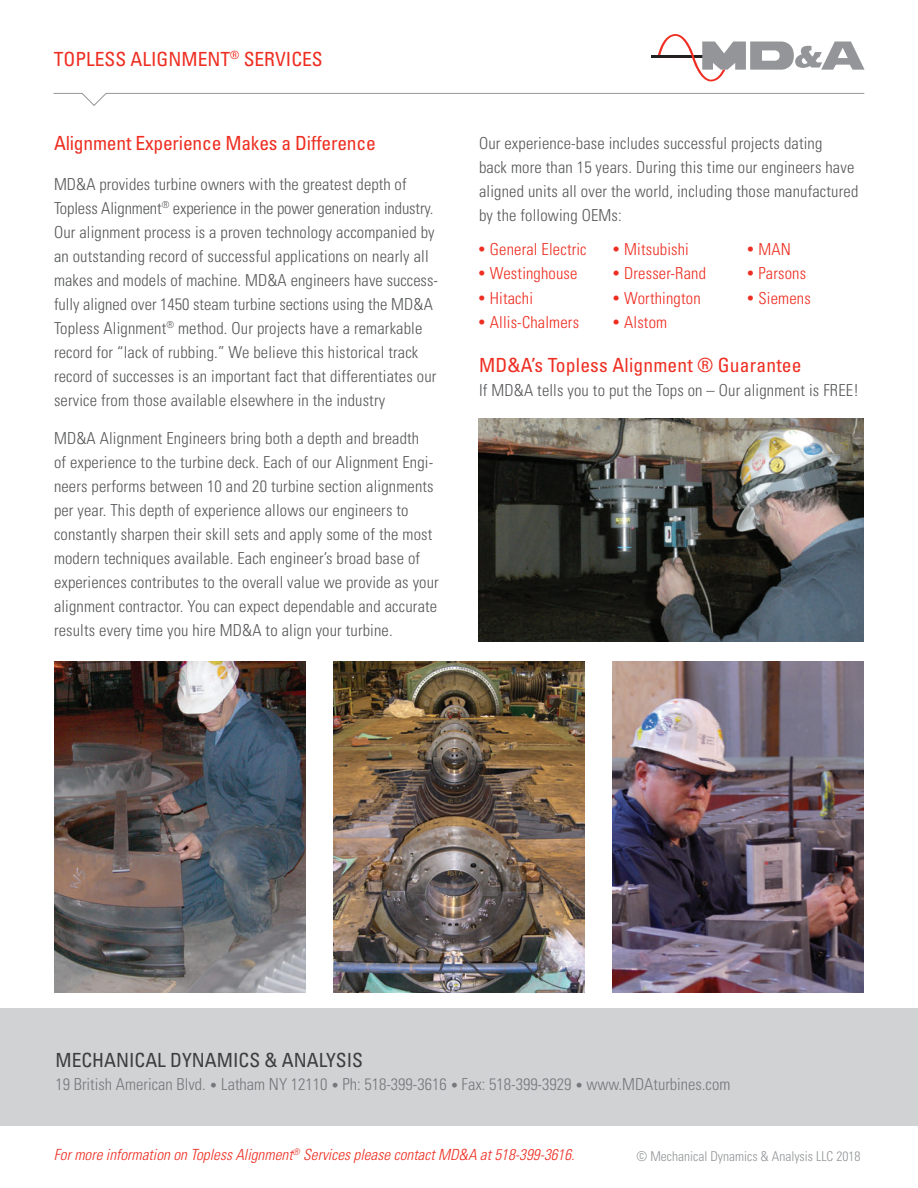
<style>
.page{position:relative;width:918px;height:1188px;background:#fff}
.page>*{position:absolute;margin:0;border:0;box-sizing:border-box;transform-origin:0 0}
.column_headings{font:condensed 19.5px "Univers";color:#ee2e22}
.t1{font:condensed 19.5px "Univers";color:#3e3e3f}
.t2{font:300 condensed 16.5px/24px "Univers";letter-spacing:.01em;color:#57585a}
.t3{font:300 condensed 16.5px "Univers";letter-spacing:.01em;color:#ee2e22}
.t4{font:300 condensed 16.5px "Univers";color:#76787b}
.t5{font:italic 300 condensed 15.3px "Univers";color:#ee2e22}
.t6{font:300 condensed 13.5px "Univers";color:#939598}
.s1{font-weight:400}
.s2{font-size:13.5px}
</style>
<div class="page">
<div style="left:0;top:1009px;width:918px;height:117px;background:#d1d2d4"></div>
<svg style="left:53px;top:93px;width:812px;height:13px"></svg>
<hr style="left:651px;top:55px;width:60px;height:3px;background:#231f20">
<svg style="left:658px;top:34px;width:207px;height:48px"></svg>
<img style="left:333px;top:662px;width:252px;height:330px">
<img style="left:479px;top:418px;width:385px;height:224px">
<img style="left:54px;top:662px;width:252px;height:330px">
<img style="left:612px;top:662px;width:252px;height:330px">
<p class="column_headings" style="left:54px;top:46px;width:271px">TOPLESS ALIGNMENT<sup>®</sup> SERVICES</p>
<p class="column_headings" style="left:54px;top:131px;width:323px">Alignment Experience Makes a Difference</p>
<p class="t2" style="left:479px;top:131px;width:381px">Our experience-base includes successful projects dating<br>back more than 15 years. During this time our engineers have aligned units all over the world, including those manufactured by the following OEMs:</p>
<p class="t2" style="left:54px;top:172px;width:386px">MD&amp;A provides turbine owners with the greatest depth of Topless Alignment<sup>®</sup> experience in the power generation industry.<br>Our alignment process is a proven technology accompanied by an outstanding record of successful applications on nearly all makes and models of machine. MD&amp;A engineers have success&shy;fully aligned over 1450 steam turbine sections using the MD&amp;A Topless Alignment<sup>®</sup> method. Our projects have a remarkable record for “lack of rubbing.” We believe this historical track record of successes is an important fact that differentiates our service from those available elsewhere in the industry</p>
<p class="t2" style="left:54px;top:425px;width:386px">MD&amp;A Alignment Engineers bring both a depth and breadth<br>of experience to the turbine deck. Each of our Alignment Engi&shy;neers performs between 10 and 20 turbine section alignments per year. This depth of experience allows our engineers to constantly sharpen their skill sets and apply some of the most modern techniques available. Each engineer’s broad base of experiences contributes to the overall value we provide as your alignment contractor. You can expect dependable and accurate results every time you hire MD&amp;A to align your turbine.</p>
<p class="t3" style="left:479px;top:239px;width:109px"><span class="s1">•</span> General Electric</p>
<p class="t3" style="left:479px;top:264px;width:100px"><span class="s1">•</span> Westinghouse</p>
<p class="t3" style="left:479px;top:288px;width:55px"><span class="s1">•</span> Hitachi</p>
<p class="t3" style="left:479px;top:312px;width:102px"><span class="s1">•</span> Allis-Chalmers</p>
<p class="t3" style="left:613px;top:239px;width:77px"><span class="s1">•</span> Mitsubishi</p>
<p class="t3" style="left:613px;top:264px;width:94px"><span class="s1">•</span> Dresser-Rand</p>
<p class="t3" style="left:613px;top:288px;width:89px"><span class="s1">•</span> Worthington</p>
<p class="t3" style="left:613px;top:312px;width:55px"><span class="s1">•</span> Alstom</p>
<p class="t3" style="left:748px;top:239px;width:45px"><span class="s1">•</span> MAN</p>
<p class="t3" style="left:748px;top:264px;width:60px"><span class="s1">•</span> Parsons</p>
<p class="t3" style="left:748px;top:288px;width:65px"><span class="s1">•</span> Siemens</p>
<p class="column_headings" style="left:479px;top:353px;width:324px">MD&amp;A’s Topless Alignment ® Guarantee</p>
<p class="t2" style="left:479px;top:378px;width:381px">If MD&amp;A tells you to put the Tops on – Our alignment is FREE!</p>
<p class="t1" style="left:55px;top:1048px;width:309px">MECHANICAL DYNAMICS &amp; ANALYSIS</p>
<p class="t4" style="left:55px;top:1074px;width:676px">19 British American Blvd. <span class="s2">•</span> Latham NY 12110 <span class="s2">•</span> Ph: 518-399-3616 <span class="s2">•</span> Fax: 518-399-3929 <span class="s2">•</span> www.MDAturbines.com</p>
<p class="t5" style="left:54px;top:1146px;width:522px">For more information on Topless Alignment<sup>®</sup> Services please contact MD&amp;A at 518-399-3616.</p>
<p class="t6" style="left:637px;top:1148px;width:225px">© Mechanical Dynamics &amp; Analysis LLC 2018</p>
</div>
